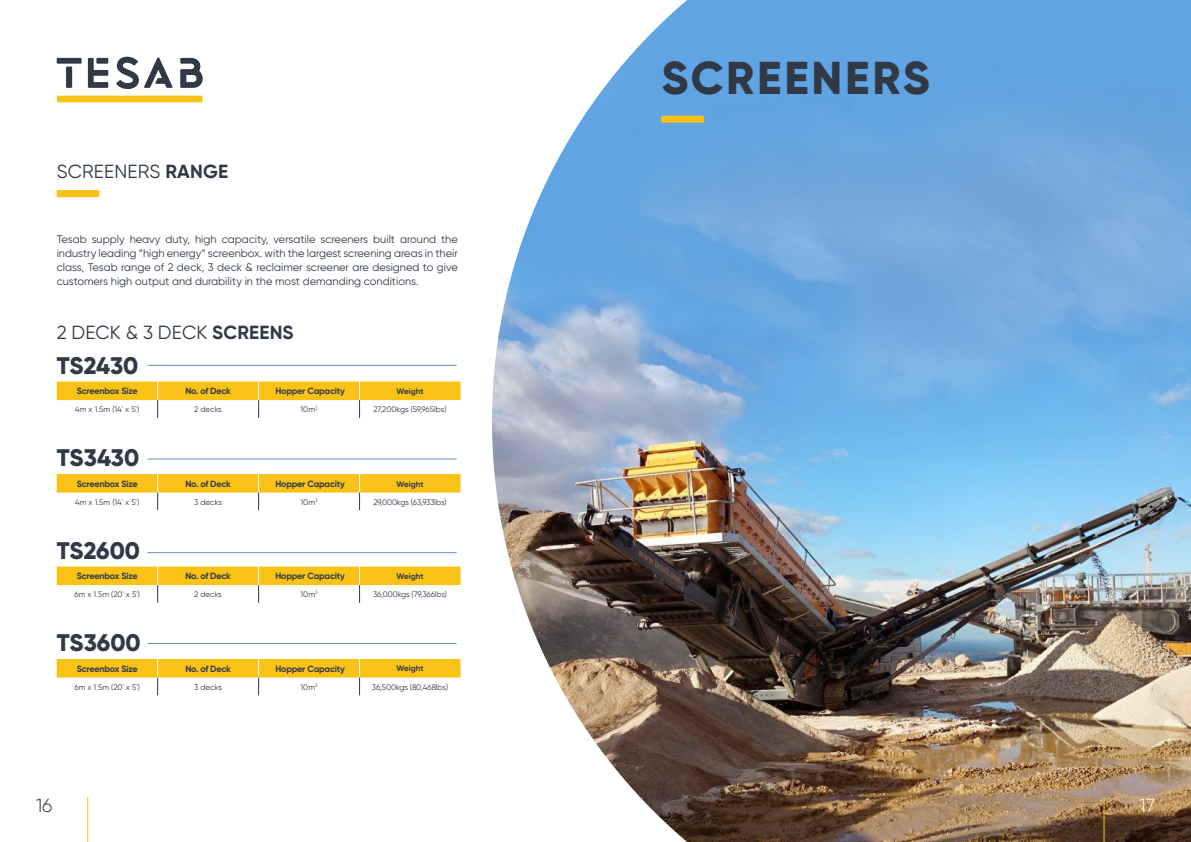
<style>
.page{position:relative;width:1191px;height:842px;background:#fff}
.page>*{position:absolute;margin:0;border:0;box-sizing:border-box;transform-origin:0 0}
.t1{font:800 46px "Gilroy";letter-spacing:.06em;color:#313946}
.t2{font:800 24px "Gilroy";color:#313946}
.t3{font:19px "Gilroy";letter-spacing:.01em;color:#313946}
.t4{font:300 19px "Gilroy";color:#313946}
.t5{font:300 19px "Gilroy";color:#fff}
.t6{font:11px/14px "Gilroy";color:#313946;text-align:justify}
.t7{font:700 9px "Gilroy";letter-spacing:-.02em;color:#313946}
.t8{font:8px "Gilroy";letter-spacing:-.01em;color:#313946}
.t9{font:700 8px "Gilroy";letter-spacing:-.03em;color:#313946}
.s1{font-weight:700}
</style>
<div class="page">
<hr style="left:87px;top:797px;width:1px;height:45px;background:#f9c217">
<img style="left:492px;top:0;width:699px;height:842px">
<hr style="left:1103px;top:797px;width:1px;height:45px;background:#f9c217">
<div style="left:661px;top:116px;width:42px;height:7px;background:#f9c217"></div>
<svg style="left:57px;top:382px;width:403px;height:36px"></svg>
<hr style="left:147px;top:365px;width:309px;height:1px;background:#6e90c6">
<svg style="left:57px;top:474px;width:403px;height:36px"></svg>
<hr style="left:147px;top:458px;width:309px;height:1px;background:#6e90c6">
<svg style="left:57px;top:659px;width:403px;height:36px"></svg>
<hr style="left:147px;top:643px;width:309px;height:1px;background:#6e90c6">
<svg style="left:57px;top:566px;width:403px;height:37px"></svg>
<hr style="left:147px;top:552px;width:309px;height:1px;background:#6e90c6">
<div style="left:57px;top:190px;width:42px;height:7px;background:#f9c217"></div>
<div style="left:57px;top:96px;width:145px;height:6px;background:#f9c217"></div>
<div style="left:57px;top:58px;width:25px;height:6px;background:#313946"></div>
<div style="left:66px;top:66px;width:6px;height:22px;background:#313946"></div>
<svg style="left:116px;top:57px;width:57px;height:32px"></svg>
<svg style="left:180px;top:58px;width:23px;height:30px"></svg>
<svg style="left:88px;top:58px;width:20px;height:30px"></svg>
<h3 class="t3" style="left:57px;top:159px;width:13px">SCR</h3>
<h3 class="t3" style="left:94px;top:159px;width:136px">EEN ERS <span class="s1">range</span></h3>
<p class="t6" style="left:57px;top:232px;width:403px">Tesab supply heavy duty, high capacity, versatile screeners built around the industry leading “high energy” screenbox. with the largest screening areas in their class, Tesab range of 2 deck, 3 deck &amp; reclaimer screener are designed to give customers high output and durability in the most demanding conditions.</p>
<h3 class="t3" style="left:57px;top:321px;width:236px">2 deck &amp; 3 deck <span class="s1">screens</span></h3>
<h2 class="t2" style="left:57px;top:350px;width:83px">TS2430</h2>
<p class="t7" style="left:77px;top:386px;width:62px">Screenbox Size</p>
<p class="t7" style="left:185px;top:386px;width:47px">No. of Deck</p>
<p class="t7" style="left:275px;top:386px;width:71px">Hopper Capacity</p>
<p class="t9" style="left:396px;top:386px;width:28px">Weight</p>
<p class="t8" style="left:75px;top:404px;width:65px">4m x 1.5m (14' x 5')</p>
<p class="t8" style="left:194px;top:404px;width:29px">2 decks</p>
<p class="t8" style="left:300px;top:404px;width:19px">10m<sup>3</sup></p>
<p class="t8" style="left:373px;top:404px;width:74px">27,200kgs (59,965lbs)</p>
<h2 class="t2" style="left:57px;top:443px;width:84px">TS3430</h2>
<p class="t7" style="left:77px;top:478px;width:62px">Screenbox Size</p>
<p class="t7" style="left:185px;top:478px;width:47px">No. of Deck</p>
<p class="t7" style="left:275px;top:478px;width:71px">Hopper Capacity</p>
<p class="t9" style="left:396px;top:479px;width:28px">Weight</p>
<p class="t8" style="left:75px;top:497px;width:65px">4m x 1.5m (14' x 5')</p>
<p class="t8" style="left:194px;top:497px;width:29px">3 decks</p>
<p class="t8" style="left:300px;top:497px;width:19px">10m<sup>3</sup></p>
<p class="t8" style="left:373px;top:497px;width:75px">29,000kgs (63,933lbs)</p>
<h2 class="t2" style="left:57px;top:535px;width:85px">TS2600</h2>
<p class="t7" style="left:77px;top:571px;width:62px">Screenbox Size</p>
<p class="t7" style="left:185px;top:571px;width:47px">No. of Deck</p>
<p class="t7" style="left:275px;top:571px;width:71px">Hopper Capacity</p>
<p class="t9" style="left:396px;top:571px;width:28px">Weight</p>
<p class="t8" style="left:74px;top:589px;width:67px">6m x 1.5m (20' x 5')</p>
<p class="t8" style="left:194px;top:589px;width:29px">2 decks</p>
<p class="t8" style="left:300px;top:589px;width:19px">10m<sup>3</sup></p>
<p class="t8" style="left:373px;top:589px;width:76px">36,000kgs (79,366lbs)</p>
<h2 class="t2" style="left:57px;top:628px;width:85px">TS3600</h2>
<p class="t7" style="left:77px;top:663px;width:62px">Screenbox Size</p>
<p class="t7" style="left:185px;top:663px;width:47px">No. of Deck</p>
<p class="t7" style="left:275px;top:663px;width:71px">Hopper Capacity</p>
<p class="t9" style="left:396px;top:664px;width:28px">Weight</p>
<p class="t8" style="left:74px;top:682px;width:67px">6m x 1.5m (20' x 5')</p>
<p class="t8" style="left:194px;top:682px;width:29px">3 decks</p>
<p class="t8" style="left:300px;top:682px;width:19px">10m<sup>3</sup></p>
<p class="t8" style="left:372px;top:682px;width:78px">36,500kgs (80,468lbs)</p>
<h3 class="t4" style="left:36px;top:794px;width:18px">16</h3>
<h1 class="t1" style="left:661px;top:48px;width:270px">SCREENERS</h1>
<h3 class="t5" style="left:1139px;top:794px;width:17px">17</h3>
</div>
